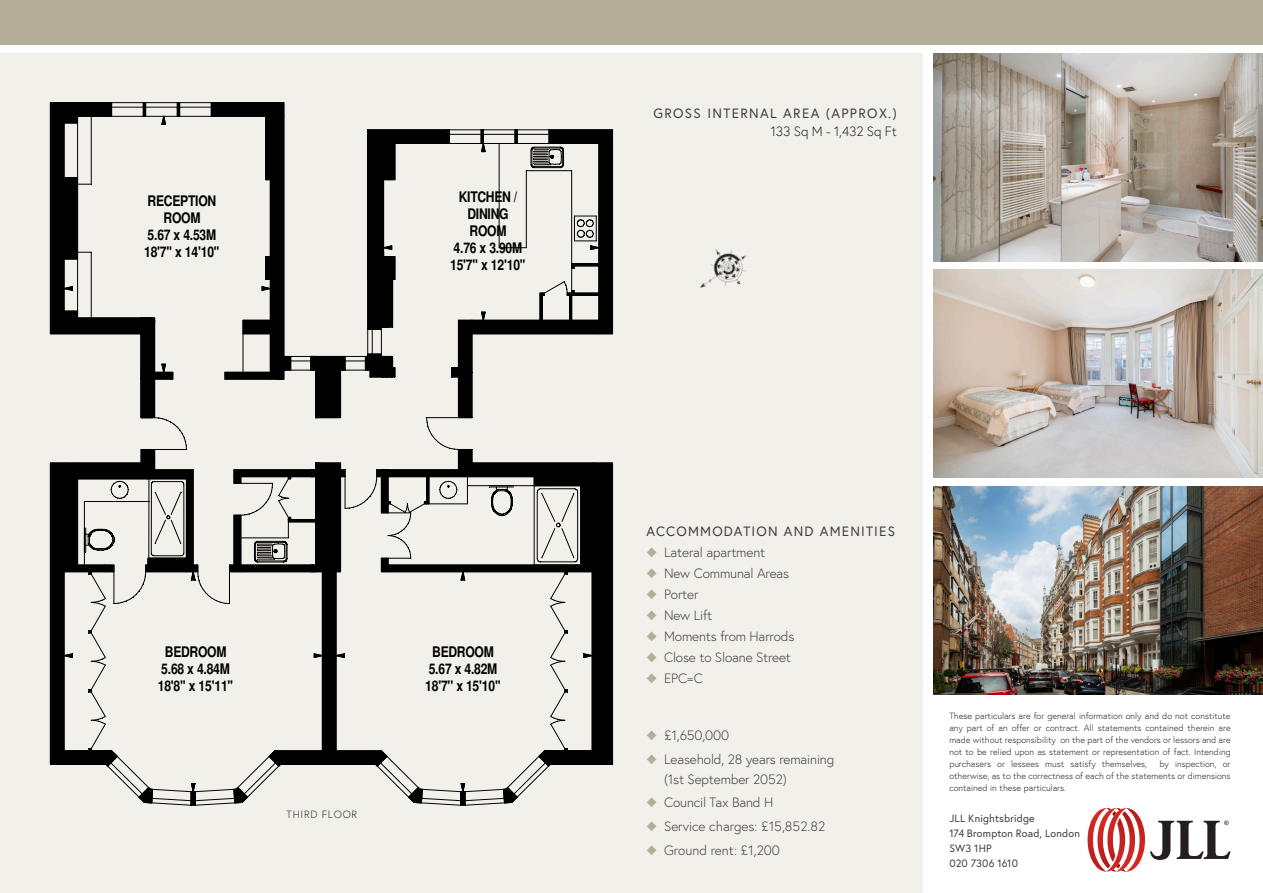
<style>
.page{position:relative;width:1263px;height:893px;background:#fff}
.page>*{position:absolute;margin:0;border:0;box-sizing:border-box;transform-origin:0 0}
.t1{font:700 14.55px/17px "Helvetica";letter-spacing:-.02em;color:#000;text-align:center;scale:.83 1}
.t2{font:300 13.5px/19.5px "Europa";letter-spacing:-.01em;color:#3e3e3f}
.t3{font:13.5px/18px "Europa";letter-spacing:.09em;color:#3e3e3f;text-align:right}
.t4{font:10.65px/14.9px "Europa";letter-spacing:.015em;color:#3e3e3f}
.t5{font:300 10.5px "Europa";letter-spacing:.07em;color:#231f20}
.t6{font:300 9px/12px "Europa";color:#231f20;text-align:justify}
.s1{font-weight:300;color:#231f20}
.s2{color:#b3ae9a}
</style>
<div class="page">
<div style="left:0;top:53px;width:923px;height:840px;background:#f2f0ea"></div>
<img style="left:933px;top:487px;width:330px;height:207px">
<img style="left:933px;top:270px;width:330px;height:208px">
<img style="left:933px;top:53px;width:330px;height:208px">
<div style="left:141px;top:377px;width:14px;height:41px;border:1px solid #000"></div>
<hr style="left:154px;top:377px;width:1px;height:41px;background:#000">
<div style="left:141px;top:372px;width:32px;height:7px;background:#000"></div>
<hr style="left:141px;top:379px;width:32px;height:1px;background:#000">
<div style="left:141px;top:320px;width:14px;height:52px;border:1px solid #000"></div>
<hr style="left:154px;top:320px;width:1px;height:52px;background:#000">
<div style="left:225px;top:372px;width:45px;height:7px;background:#000"></div>
<hr style="left:225px;top:379px;width:45px;height:1px;background:#000">
<div style="left:270px;top:116px;width:7px;height:256px;background:#000"></div>
<div style="left:277px;top:116px;width:7px;height:240px;background:#000"></div>
<hr style="left:284px;top:116px;width:1px;height:240px;background:#000">
<div style="left:458px;top:372px;width:14px;height:46px;background:#000"></div>
<hr style="left:472px;top:372px;width:1px;height:46px;background:#000">
<div style="left:458px;top:320px;width:14px;height:52px;background:#000"></div>
<hr style="left:472px;top:320px;width:1px;height:52px;background:#000">
<div style="left:472px;top:320px;width:127px;height:14px;background:#000"></div>
<div style="left:599px;top:143px;width:13px;height:191px;background:#000"></div>
<hr style="left:612px;top:143px;width:1px;height:191px;background:#000">
<div style="left:549px;top:130px;width:63px;height:13px;background:#000"></div>
<svg style="left:612px;top:130px;width:1px;height:13px"></svg>
<hr style="left:549px;top:143px;width:63px;height:1px;background:#000">
<hr style="left:517px;top:130px;width:32px;height:1px;background:#000">
<hr style="left:517px;top:143px;width:32px;height:1px;background:#000">
<hr style="left:517px;top:134px;width:32px;height:1px;background:#000">
<svg style="left:515px;top:130px;width:3px;height:14px"></svg>
<hr style="left:483px;top:130px;width:32px;height:1px;background:#000">
<hr style="left:483px;top:143px;width:32px;height:1px;background:#000">
<hr style="left:483px;top:134px;width:32px;height:1px;background:#000">
<hr style="left:449px;top:130px;width:32px;height:1px;background:#000">
<hr style="left:449px;top:143px;width:32px;height:1px;background:#000">
<hr style="left:449px;top:134px;width:32px;height:1px;background:#000">
<div style="left:368px;top:130px;width:79px;height:13px;background:#000"></div>
<svg style="left:447px;top:130px;width:3px;height:14px"></svg>
<hr style="left:368px;top:143px;width:79px;height:1px;background:#000">
<div style="left:381px;top:143px;width:7px;height:37px;background:#000"></div>
<svg style="left:265px;top:256px;width:5px;height:24px"></svg>
<div style="left:266px;top:116px;width:4px;height:64px;border:1px solid #000"></div>
<hr style="left:265px;top:116px;width:1px;height:64px;background:#000">
<div style="left:50px;top:103px;width:59px;height:13px;background:#000"></div>
<hr style="left:50px;top:102px;width:59px;height:1px;background:#000">
<hr style="left:50px;top:116px;width:59px;height:1px;background:#000">
<hr style="left:180px;top:102px;width:31px;height:1px;background:#000">
<hr style="left:180px;top:116px;width:31px;height:1px;background:#000">
<hr style="left:180px;top:107px;width:31px;height:1px;background:#000">
<svg style="left:177px;top:102px;width:4px;height:15px"></svg>
<hr style="left:146px;top:102px;width:31px;height:1px;background:#000">
<hr style="left:146px;top:116px;width:31px;height:1px;background:#000">
<hr style="left:146px;top:107px;width:31px;height:1px;background:#000">
<svg style="left:143px;top:102px;width:4px;height:15px"></svg>
<hr style="left:112px;top:102px;width:31px;height:1px;background:#000">
<hr style="left:112px;top:116px;width:31px;height:1px;background:#000">
<hr style="left:112px;top:107px;width:31px;height:1px;background:#000">
<svg style="left:109px;top:102px;width:4px;height:15px"></svg>
<div style="left:211px;top:103px;width:73px;height:13px;background:#000"></div>
<hr style="left:211px;top:102px;width:73px;height:1px;background:#000">
<svg style="left:284px;top:103px;width:1px;height:14px"></svg>
<hr style="left:211px;top:116px;width:73px;height:1px;background:#000">
<div style="left:50px;top:116px;width:14px;height:204px;background:#000"></div>
<hr style="left:64px;top:116px;width:1px;height:204px;background:#000">
<div style="left:50px;top:320px;width:91px;height:14px;background:#000"></div>
<svg style="left:65px;top:117px;width:14px;height:7px"></svg>
<hr style="left:77px;top:259px;width:1px;height:54px;background:#000">
<hr style="left:77px;top:123px;width:1px;height:54px;background:#000">
<div style="left:64px;top:177px;width:14px;height:82px;background:#000"></div>
<svg style="left:65px;top:259px;width:14px;height:1px"></svg>
<svg style="left:78px;top:252px;width:13px;height:1px"></svg>
<hr style="left:91px;top:252px;width:1px;height:68px;background:#000">
<svg style="left:78px;top:184px;width:14px;height:1px"></svg>
<hr style="left:91px;top:116px;width:1px;height:68px;background:#000">
<div style="left:388px;top:143px;width:2px;height:37px;border:1px solid #000"></div>
<hr style="left:388px;top:143px;width:1px;height:37px;background:#000">
<div style="left:390px;top:143px;width:5px;height:37px;background:#000"></div>
<hr style="left:395px;top:143px;width:1px;height:37px;background:#000">
<svg style="left:384px;top:179px;width:12px;height:2px"></svg>
<hr style="left:499px;top:143px;width:1px;height:105px;background:#000">
<svg style="left:499px;top:247px;width:28px;height:2px"></svg>
<hr style="left:526px;top:171px;width:1px;height:77px;background:#000">
<hr style="left:526px;top:170px;width:46px;height:1px;background:#000">
<hr style="left:571px;top:171px;width:1px;height:93px;background:#000">
<svg style="left:540px;top:263px;width:73px;height:72px"></svg>
<svg style="left:162px;top:364px;width:5px;height:8px"></svg>
<svg style="left:162px;top:116px;width:5px;height:9px"></svg>
<svg style="left:64px;top:286px;width:9px;height:5px"></svg>
<svg style="left:262px;top:286px;width:8px;height:5px"></svg>
<svg style="left:574px;top:216px;width:25px;height:34px"></svg>
<svg style="left:481px;top:312px;width:5px;height:8px"></svg>
<svg style="left:481px;top:130px;width:5px;height:23px"></svg>
<div style="left:77px;top:318px;width:78px;height:4px;border:1px solid #000"></div>
<hr style="left:78px;top:318px;width:77px;height:1px;background:#000">
<svg style="left:50px;top:311px;width:29px;height:24px"></svg>
<div style="left:381px;top:279px;width:7px;height:48px;background:#000"></div>
<div style="left:368px;top:143px;width:16px;height:112px;border:1px solid #000"></div>
<hr style="left:383px;top:143px;width:1px;height:112px;background:#000">
<svg style="left:451px;top:368px;width:22px;height:10px"></svg>
<div style="left:141px;top:318px;width:11px;height:100px;background:#000"></div>
<svg style="left:153px;top:318px;width:3px;height:17px"></svg>
<hr style="left:152px;top:318px;width:1px;height:100px;background:#000">
<div style="left:388px;top:279px;width:5px;height:48px;background:#000"></div>
<svg style="left:382px;top:246px;width:14px;height:34px"></svg>
<hr style="left:392px;top:279px;width:1px;height:48px;background:#000">
<div style="left:316px;top:370px;width:25px;height:48px;background:#000"></div>
<hr style="left:315px;top:370px;width:1px;height:48px;background:#000">
<svg style="left:526px;top:130px;width:38px;height:42px"></svg>
<svg style="left:50px;top:417px;width:563px;height:389px"></svg>
<div style="left:368px;top:132px;width:13px;height:197px;background:#000"></div>
<hr style="left:367px;top:132px;width:1px;height:197px;background:#000">
<hr style="left:381px;top:132px;width:1px;height:197px;background:#000">
<svg style="left:243px;top:320px;width:153px;height:60px"></svg>
<img style="left:700px;top:249px;width:47px;height:39px">
<div style="left:0;top:0;width:1263px;height:45px;background:#b3ae9a"></div>
<svg style="left:1087px;top:808px;width:143px;height:64px"></svg>
<p class="t1" style="left:144px;top:194px;width:92px">RECEPTION<br>ROOM<br>5.67 x 4.53M<br>18'7'' x 14'10''</p>
<p class="t1" style="left:450px;top:190px;width:92px">KITCHEN /<br>DINING<br>ROOM<br>4.76 x 3.90M<br>15'7'' x 12'10''</p>
<p class="t1" style="left:158px;top:644px;width:92px">BEDROOM<br>5.68 x 4.84M<br>18'8'' x 15'11''</p>
<p class="t1" style="left:425px;top:644px;width:92px">BEDROOM<br>5.67 x 4.82M<br>18'7'' x 15'10''</p>
<p class="t5" style="left:287px;top:808px;width:72px">THIRD FLOOR</p>
<p class="t3" style="left:653px;top:104px;width:245px">GROSS INTERNAL AREA (APPROX.)<br><span class="s1">133 Sq M - 1,432 Sq Ft</span></p>
<p class="t3" style="left:646px;top:522px;width:250px">ACCOMMODATION AND AMENITIES</p>
<p class="t2" style="left:646px;top:542px;width:120px"><span class="s2">◆</span> Lateral apartment</p>
<p class="t2" style="left:646px;top:563px;width:144px"><span class="s2">◆</span> New Communal Areas</p>
<p class="t2" style="left:646px;top:584px;width:54px"><span class="s2">◆</span> Porter</p>
<p class="t2" style="left:646px;top:605px;width:67px"><span class="s2">◆</span> New Lift</p>
<p class="t2" style="left:646px;top:626px;width:150px"><span class="s2">◆</span> Moments from Harrods</p>
<p class="t2" style="left:646px;top:647px;width:146px"><span class="s2">◆</span> Close to Sloane Street</p>
<p class="t2" style="left:646px;top:668px;width:58px"><span class="s2">◆</span> EPC=C</p>
<p class="t2" style="left:646px;top:726px;width:84px"><span class="s2">◆</span> £1,650,000</p>
<p class="t2" style="left:664px;top:749px;width:172px;text-indent:-18px"><span class="s2">◆</span> Leasehold, 28 years remaining (1st September 2052)</p>
<p class="t2" style="left:646px;top:793px;width:128px"><span class="s2">◆</span> Council Tax Band H</p>
<p class="t2" style="left:646px;top:816px;width:180px"><span class="s2">◆</span> Service charges: £15,852.82</p>
<p class="t2" style="left:646px;top:840px;width:135px"><span class="s2">◆</span> Ground rent: £1,200</p>
<p class="t6" style="left:949px;top:709px;width:283px">These particulars are for general information only and do not constitute any part of an offer or contract. All statements contained therein are made without responsibility on the part of the vendors or lessors and are not to be relied upon as statement or representation of fact. Intending purchasers or lessees must satisfy themselves,</p>
<p class="t6" style="left:949px;top:757px;width:283px;text-indent:210px">by inspection, or otherwise, as to the correctness of each of the statements or dimensions contained in these particulars.</p>
<p class="t4" style="left:949px;top:811px;width:87px">JLL Knightsbridge</p>
<p class="t4" style="left:949px;top:826px;width:132px">174 Brompton Road, London<br>SW3 1HP</p>
<p class="t4" style="left:949px;top:855px;width:70px">020 7306 1610</p>
</div>
